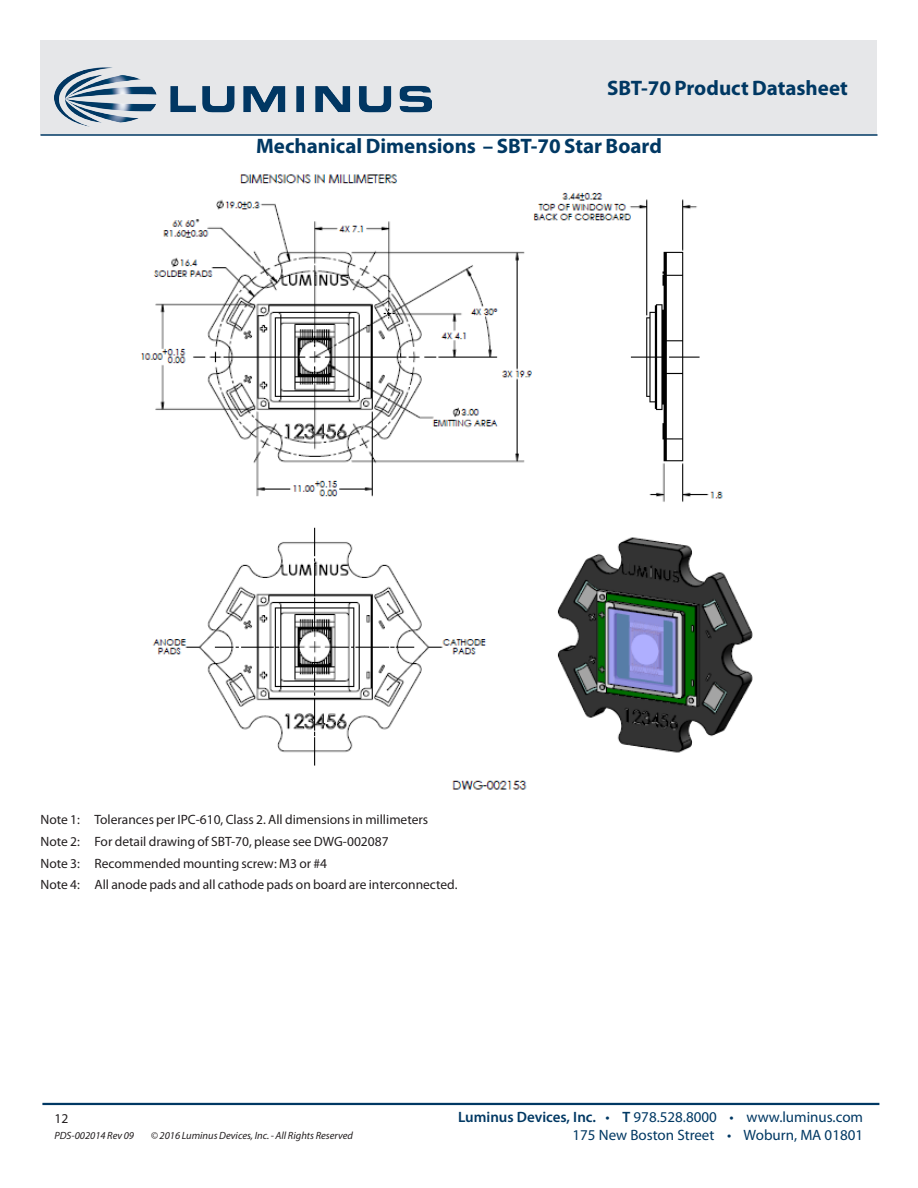
<style>
.page{position:relative;width:918px;height:1188px;background:#fff}
.page>*{position:absolute;margin:0;border:0;box-sizing:border-box;transform-origin:0 0}
.DS_Title1{font:700 21px "Myriad Pro";color:#003863}
.t1{font:15px "Myriad Pro";color:#003863}
.DS_Body{font:13.5px "Myriad Pro";color:#231f20}
.zzFooterRight2{font:13.5px "Myriad Pro";color:#231f20}
.zzFooterRight1{font:italic 10.5px "Myriad Pro";color:#231f20}
.s1{font-weight:600}
</style>
<div class="page">
<div style="left:40px;top:40px;width:838px;height:95px;background:#e6e7e9"></div>
<hr style="left:42px;top:1103px;width:837px;height:2px;background:#003863">
<hr style="left:40px;top:134px;width:838px;height:2px;background:#003863">
<img style="left:54px;top:67px;width:378px;height:68px">
<img style="left:141px;top:174px;width:612px;height:616px">
<p class="DS_Title1" style="left:607px;top:74px;width:242px">SBT-70 Product Datasheet</p>
<p class="DS_Title1" style="left:256px;top:133px;width:407px">Mechanical Dimensions – SBT-70 Star Board</p>
<p class="DS_Body" style="left:40px;top:811px;width:389px">Note 1: Tolerances per IPC-610, Class 2. All dimensions in millimeters</p>
<p class="DS_Body" style="left:40px;top:833px;width:350px">Note 2: For detail drawing of SBT-70, please see DWG-002087</p>
<p class="DS_Body" style="left:40px;top:855px;width:288px">Note 3: Recommended mounting screw: M3 or #4</p>
<p class="DS_Body" style="left:40px;top:877px;width:417px">Note 4: All anode pads and all cathode pads on board are interconnected.</p>
<p class="zzFooterRight2" style="left:54px;top:1110px;width:15px">12</p>
<p class="zzFooterRight1" style="left:54px;top:1129px;width:81px">PDS-002014 Rev 09</p>
<p class="zzFooterRight1" style="left:151px;top:1129px;width:204px">© 2016 Luminus Devices, Inc. - All Rights Reserved</p>
<p class="t1" style="left:458px;top:1108px;width:407px"><span class="s1">Luminus Devices, Inc.</span> • <span class="s1">T</span> 978.528.8000 • www.luminus.com</p>
<p class="t1" style="left:573px;top:1126px;width:292px">175 New Boston Street • Woburn, MA 01801</p>
</div>
